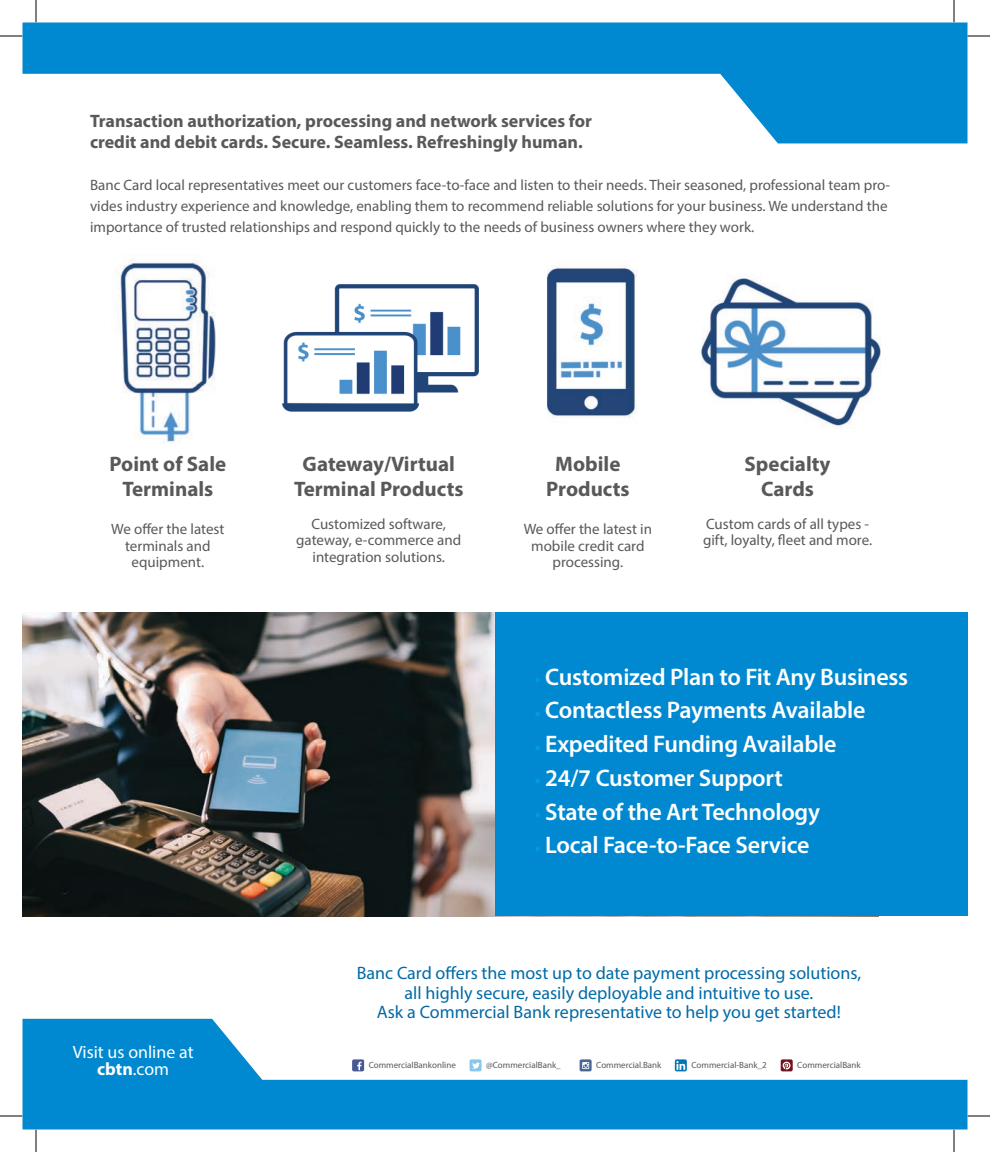
<style>
.page{position:relative;width:990px;height:1152px;background:#fff}
.page>*{position:absolute;margin:0;border:0;box-sizing:border-box;transform-origin:0 0}
.t1{font:600 24px/33.8px "Myriad Pro";letter-spacing:-.01em;color:#fff}
.t2{font:700 21px/25.2px "Myriad Pro";color:#58595b;text-align:center}
.t3{font:18px/19.5px "Myriad Pro";color:#006aa8;text-align:center}
.t4{font:700 18px/21px "Myriad Pro";color:#58595b}
.t5{font:17.85px/16.8px "Myriad Pro";color:#fff;text-align:center}
.t6{font:15px/16.5px "Myriad Pro";color:#58595b;text-align:center}
.t7{font:9px "Myriad Pro";color:#58595b}
.s1{font-weight:700}
.s2{font-weight:400;font-size:12px;color:#00aeef}
</style>
<div class="page">
<img style="left:22px;top:613px;width:473px;height:303px">
<div style="left:495px;top:613px;width:473px;height:303px;background:#0089d0"></div>
<svg style="left:968px;top:36px;width:22px;height:1px"></svg>
<svg style="left:23px;top:1019px;width:945px;height:110px;fill:#0089d0"></svg>
<svg style="left:954px;top:1130px;width:1px;height:22px"></svg>
<svg style="left:22px;top:22px;width:946px;height:121px;fill:#0089d0"></svg>
<svg style="left:954px;top:0;width:1px;height:22px"></svg>
<svg style="left:36px;top:1130px;width:1px;height:22px"></svg>
<svg style="left:36px;top:0;width:1px;height:22px"></svg>
<svg style="left:968px;top:1116px;width:22px;height:1px"></svg>
<svg style="left:0;top:1116px;width:22px;height:1px"></svg>
<svg style="left:0;top:36px;width:22px;height:1px"></svg>
<img style="left:692px;top:1062px;width:75px;height:8px">
<img style="left:798px;top:1062px;width:63px;height:7px">
<img style="left:597px;top:1062px;width:65px;height:7px">
<img style="left:487px;top:1062px;width:74px;height:8px">
<img style="left:369px;top:1062px;width:87px;height:7px">
<img style="left:117px;top:254px;width:99px;height:189px">
<img style="left:282px;top:284px;width:197px;height:128px">
<img style="left:547px;top:266px;width:90px;height:152px">
<img style="left:701px;top:275px;width:179px;height:152px">
<svg style="left:352px;top:1060px;width:12px;height:12px"></svg>
<svg style="left:470px;top:1060px;width:12px;height:12px"></svg>
<svg style="left:580px;top:1060px;width:12px;height:12px"></svg>
<svg style="left:675px;top:1060px;width:12px;height:12px"></svg>
<svg style="left:781px;top:1060px;width:12px;height:12px"></svg>
<p class="t4" style="left:90px;top:110px;width:504px">Transaction authorization, processing and network services for credit and debit cards. Secure. Seamless. Refreshingly human.</p>
<p class="t6" style="left:90px;top:174px;width:802px;line-height:21px;text-align:left">Banc Card local representatives meet our customers face-to-face and listen to their needs. Their seasoned, professional team pro&shy;vides industry experience and knowledge, enabling them to recommend reliable solutions for your business. We understand the importance of trusted relationships and respond quickly to the needs of business owners where they work.</p>
<p class="t2" style="left:110px;top:450px;width:118px">Point of Sale<br>Terminals</p>
<p class="t6" style="left:111px;top:521px;width:115px">We o˜er the latest terminals and equipment.</p>
<p class="t5" style="left:73px;top:1044px;width:122px">Visit us online at <span class="s1">cbtn</span>.com</p>
<p class="t2" style="left:294px;top:450px;width:171px">Gateway/Virtual<br>Terminal Products</p>
<p class="t6" style="left:296px;top:515px;width:167px">Customized software, gateway, e-commerce and integration solutions.</p>
<p class="t2" style="left:546px;top:450px;width:85px">Mobile<br>Products</p>
<p class="t6" style="left:524px;top:521px;width:130px">We o˜er the latest in mobile credit card processing.</p>
<p class="t2" style="left:745px;top:450px;width:87px">Specialty<br>Cards</p>
<p class="t6" style="left:703px;top:515px;width:171px;text-align:left">Custom cards of all types - gift, loyalty, °eet and more.</p>
<p class="t1" style="left:535px;top:659px;width:375px"><span class="s2">»</span> Customized Plan to Fit Any Business <span class="s2">»</span> Contactless Payments Available<br><span class="s2">»</span> Expedited Funding Available<br><span class="s2">»</span> 24/7 Customer Support<br><span class="s2">»</span> State of the Art Technology<br><span class="s2">»</span> Local Face-to-Face Service</p>
<p class="t3" style="left:357px;top:963px;width:506px">Banc Card o˜ers the most up to date payment processing solutions, all highly secure, easily deployable and intuitive to use.<br>Ask a Commercial Bank representative to help you get started!</p>
<p class="t7" style="left:369px;top:1060px;width:89px">CommercialBankonline</p>
<p class="t7" style="left:486px;top:1060px;width:76px">@CommercialBank_</p>
<p class="t7" style="left:596px;top:1060px;width:67px">Commercial.Bank</p>
<p class="t7" style="left:691px;top:1060px;width:77px">Commercial-Bank_2</p>
<p class="t7" style="left:797px;top:1060px;width:65px">CommercialBank</p>
</div>
